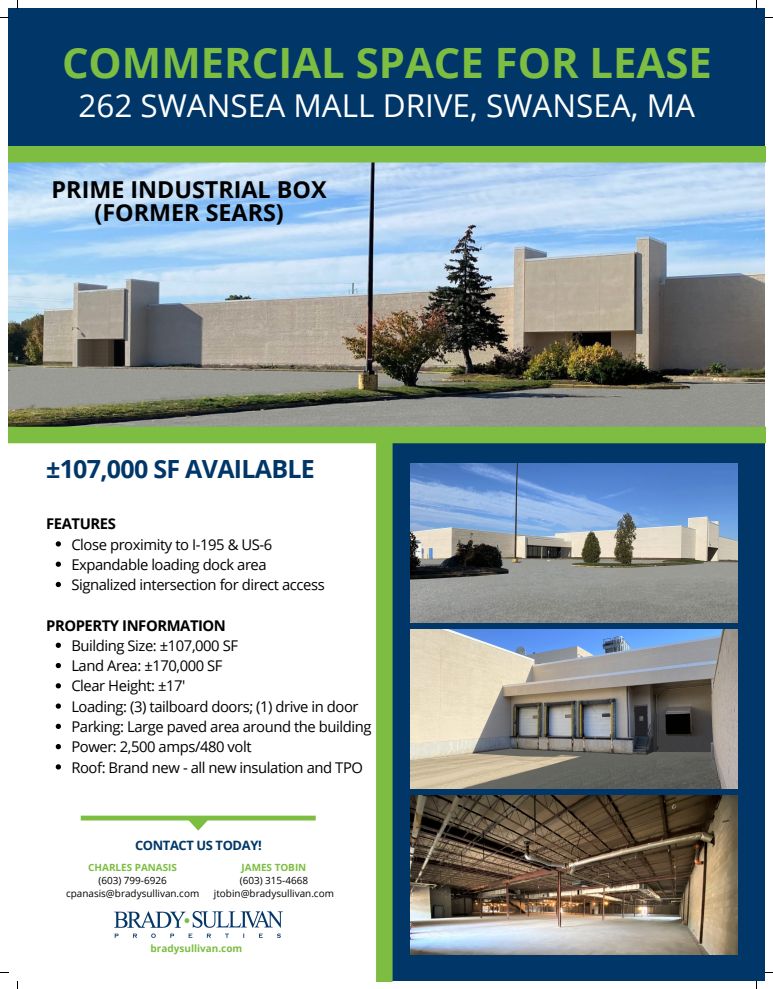
<style>
.page{position:relative;width:773px;height:989px;background:#fff}
.page>*{position:absolute;margin:0;border:0;box-sizing:border-box;transform-origin:0 0}
.t1{font:700 41.8px "Open Sans";color:#7cbd42}
.t2{font:31.4px "Open Sans";color:#fff}
.t3{font:700 25px "Open Sans";letter-spacing:-.03em;color:#003768}
.t4{font:700 23.3px "Open Sans";color:#000}
.t5{font:14.8px "Open Sans";letter-spacing:-.03em;color:#000}
.t6{font:700 14.8px "Open Sans";letter-spacing:-.03em;color:#000}
.t7{font:700 12.9px "Open Sans";letter-spacing:-.03em;color:#003768}
.t8{font:700 10px "Open Sans";color:#7cbd42}
.t9{font:9.9px "Open Sans";color:#000}
.t10{font:700 9.9px "Open Sans";color:#7cbd42}
</style>
<div class="page">
<div style="left:392px;top:435px;width:372px;height:545px;background:#003768"></div>
<img style="left:9px;top:162px;width:755px;height:264px">
<div style="left:8px;top:426px;width:756px;height:17px;background:#7cbd42"></div>
<div style="left:376px;top:443px;width:16px;height:537px;background:#7cbd42"></div>
<div style="left:9px;top:8px;width:755px;height:138px;background:#003768"></div>
<div style="left:8px;top:146px;width:756px;height:16px;background:#7cbd42"></div>
<img style="left:410px;top:463px;width:327px;height:159px">
<img style="left:410px;top:629px;width:327px;height:159px">
<img style="left:410px;top:795px;width:327px;height:159px">
<svg style="left:56px;top:541px;width:5px;height:5px"></svg>
<svg style="left:56px;top:561px;width:5px;height:5px"></svg>
<svg style="left:56px;top:581px;width:5px;height:6px"></svg>
<svg style="left:56px;top:642px;width:5px;height:5px"></svg>
<svg style="left:56px;top:662px;width:5px;height:6px"></svg>
<svg style="left:56px;top:683px;width:5px;height:5px"></svg>
<svg style="left:56px;top:703px;width:5px;height:5px"></svg>
<svg style="left:56px;top:723px;width:5px;height:5px"></svg>
<svg style="left:56px;top:744px;width:5px;height:5px"></svg>
<svg style="left:56px;top:764px;width:5px;height:5px"></svg>
<svg style="left:81px;top:815px;width:234px;height:15px"></svg>
<img style="left:114px;top:911px;width:168px;height:26px">
<p class="t1" style="left:62px;top:33px;width:651px">COMMERCIAL SPACE FOR LEASE</p>
<p class="t2" style="left:78px;top:83px;width:617px">262 SWANSEA MALL DRIVE, SWANSEA, MA</p>
<p class="t4" style="left:52px;top:173px;width:276px">PRIME INDUSTRIAL BOX</p>
<p class="t4" style="left:94px;top:196px;width:191px">(FORMER SEARS)</p>
<p class="t3" style="left:46px;top:450px;width:270px">±107,000 SF AVAILABLE</p>
<p class="t6" style="left:46px;top:513px;width:71px">FEATURES</p>
<p class="t5" style="left:71px;top:533px;width:202px">Close proximity to I-195 &amp; US-6</p>
<p class="t5" style="left:71px;top:553px;width:197px">Expandable loading dock area</p>
<p class="t5" style="left:71px;top:574px;width:255px">Signalized intersection for direct access</p>
<p class="t6" style="left:46px;top:614px;width:181px">PROPERTY INFORMATION</p>
<p class="t5" style="left:71px;top:634px;width:168px">Building Size: ±107,000 SF</p>
<p class="t5" style="left:71px;top:655px;width:152px">Land Area: ±170,000 SF</p>
<p class="t5" style="left:71px;top:675px;width:115px">Clear Height: ±17'</p>
<p class="t5" style="left:71px;top:695px;width:288px">Loading: (3) tailboard doors; (1) drive in door</p>
<p class="t5" style="left:71px;top:715px;width:301px">Parking: Large paved area around the building</p>
<p class="t5" style="left:71px;top:736px;width:182px">Power: 2,500 amps/480 volt</p>
<p class="t5" style="left:71px;top:756px;width:293px">Roof: Brand new - all new insulation and TPO</p>
<p class="t7" style="left:135px;top:835px;width:128px">CONTACT US TODAY!</p>
<p class="t10" style="left:241px;top:859px;width:66px">JAMES TOBIN</p>
<p class="t9" style="left:239px;top:873px;width:70px">(603) 315-4668</p>
<p class="t9" style="left:214px;top:886px;width:121px">jtobin@bradysullivan.com</p>
<p class="t10" style="left:88px;top:859px;width:90px">CHARLES PANASIS</p>
<p class="t9" style="left:98px;top:873px;width:70px">(603) 799-6926</p>
<p class="t9" style="left:66px;top:886px;width:135px">cpanasis@bradysullivan.com</p>
<p class="t8" style="left:150px;top:940px;width:93px">bradysullivan.com</p>
</div>
